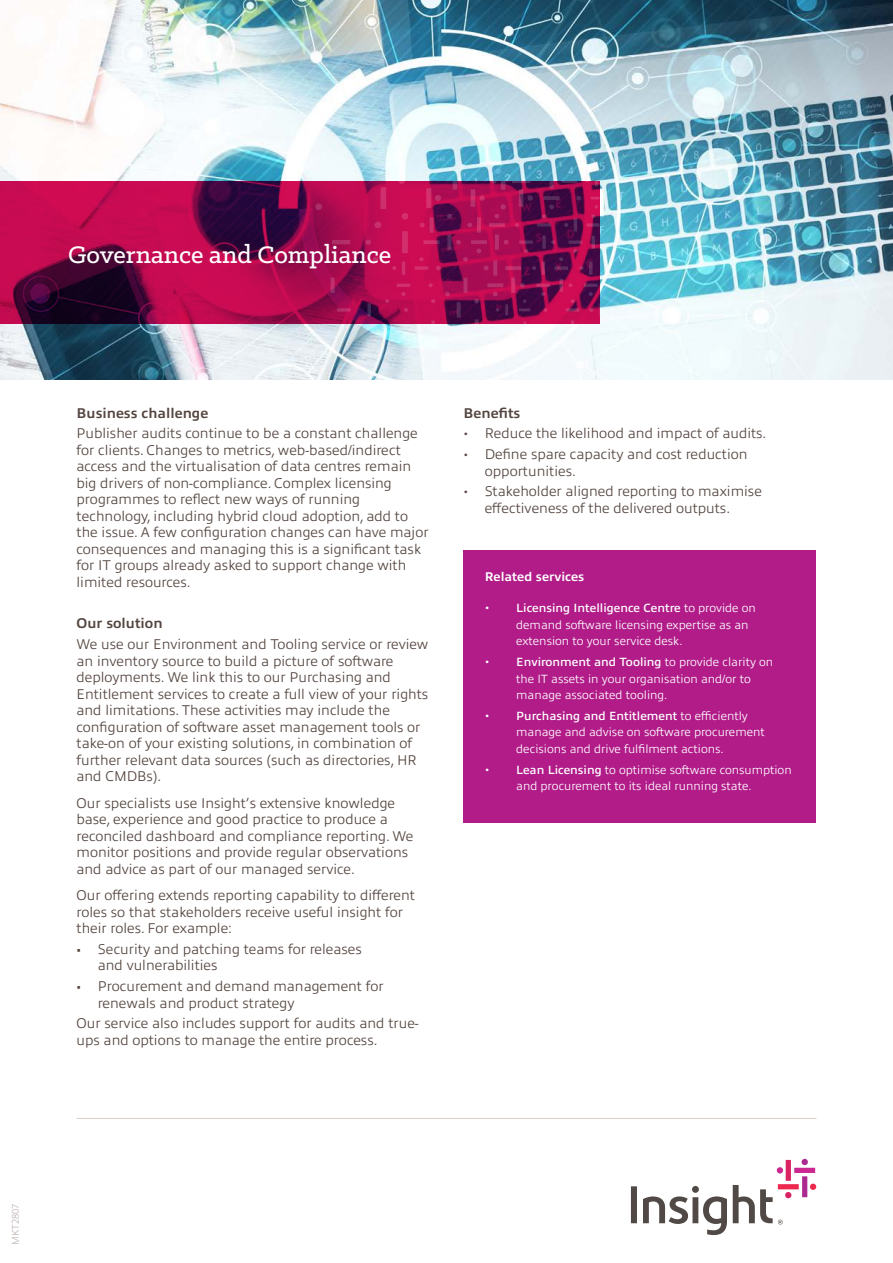
<style>
.page{position:relative;width:893px;height:1263px;background:#fff}
.page>*{position:absolute;margin:0;border:0;box-sizing:border-box;transform-origin:0 0}
.t1{font:500 27px "Klinic Slab";color:#fff}
.body{font:300 14.25px/16.5px "Allumi Pro";color:#544640}
.body-2{font:700 14.25px "Allumi Pro";color:#544640}
.t2{font:700 12.75px "Allumi Pro";color:#fff}
.body-3{font:300 12px/16.5px "Allumi Pro";color:#fff}
.t3{font:300 9.75px "Allumi Pro";color:#bfb7b4}
.s1{font-family:"Klinic Slab"}
.s2{font-family:"Klinic Slab";font-size:14.25px}
.s3{font-weight:600}
</style>
<div class="page">
<img style="left:0;top:0;width:893px;height:380px">
<svg style="left:0;top:181px;width:315px;height:143px;background:#900846"></svg>
<svg style="left:315px;top:181px;width:285px;height:143px;background:#9c0d4f"></svg>
<div style="left:463px;top:550px;width:353px;height:272px;background:#b11c89"></div>
<svg style="left:631px;top:1159px;width:185px;height:76px"></svg>
<hr style="left:77px;top:1118px;width:739px;height:1px;background:#d7d1ca">
<p class="t1" style="left:68px;top:237px;width:325px">Governance and Compliance</p>
<p class="body-2" style="left:77px;top:402px;width:133px">Business challenge</p>
<p class="body" style="left:77px;top:424px;width:354px">Publisher audits continue to be a constant challenge for clients. Changes to metrics, web-based/indirect access and the virtualisation of data centres remain big drivers of non-compliance. Complex licensing programmes to reflect new ways of running technology, including hybrid cloud adoption, add to the issue. A few configuration changes can have major consequences and managing this is a significant task for IT groups already asked to support change with limited resources.</p>
<p class="body-2" style="left:77px;top:613px;width:88px">Our solution</p>
<p class="body" style="left:77px;top:635px;width:353px">We use our Environment and Tooling service or review an inventory source to build a picture of software deployments. We link this to our Purchasing and Entitlement services to create a full view of your rights and limitations. These activities may include the configuration of software asset management tools or take-on of your existing solutions, in combination of further relevant data sources (such as directories, HR and CMDBs).</p>
<p class="body" style="left:77px;top:793px;width:338px">Our specialists use Insight’s extensive knowledge base, experience and good practice to produce a reconciled dashboard and compliance reporting. We monitor positions and provide regular observations and advice as part of our managed service.</p>
<p class="body" style="left:77px;top:886px;width:340px">Our offering extends reporting capability to different roles so that stakeholders receive useful insight for their roles. For example:</p>
<p class="body" style="left:98px;top:940px;width:266px;text-indent:-21px">• Security and patching teams for releases and vulnerabilities</p>
<p class="body" style="left:98px;top:977px;width:287px;text-indent:-21px">• Procurement and demand management for renewals and product strategy</p>
<p class="body" style="left:77px;top:1014px;width:344px">Our service also includes support for audits and true&shy;ups and options to manage the entire process.</p>
<p class="body-2" style="left:463px;top:402px;width:58px">Benefits</p>
<p class="body" style="left:463px;top:424px;width:304px"><span class="s1">•</span> Reduce the likelihood and impact of audits.</p>
<p class="body" style="left:485px;top:445px;width:264px;text-indent:-21px"><span class="s1">•</span> Define spare capacity and cost reduction opportunities.</p>
<p class="body" style="left:485px;top:482px;width:279px;text-indent:-21px"><span class="s1">•</span> Stakeholder aligned reporting to maximise effectiveness of the delivered outputs.</p>
<p class="t2" style="left:485px;top:567px;width:101px">Related services</p>
<p class="body-3" style="left:516px;top:599px;width:241px;text-indent:-32px"><span class="s2">•</span> <span class="s3">Licensing Intelligence Centre</span> to provide on demand software licensing expertise as an extension to your service desk.</p>
<p class="body-3" style="left:516px;top:653px;width:258px;text-indent:-32px"><span class="s2">•</span> <span class="s3">Environment and Tooling</span> to provide clarity on the IT assets in your organisation and/or to manage associated tooling.</p>
<p class="body-3" style="left:516px;top:706px;width:250px;text-indent:-32px"><span class="s2">•</span> <span class="s3">Purchasing and Entitlement</span> to efficiently manage and advise on software procurement decisions and drive fulfilment actions.</p>
<p class="body-3" style="left:516px;top:760px;width:277px;text-indent:-32px"><span class="s2">•</span> <span class="s3">Lean Licensing</span> to optimise software consumption and procurement to its ideal running state.</p>
<p class="t3" style="left:8px;top:1245px;width:43px;rotate:-90deg">MKT2807</p>
</div>
